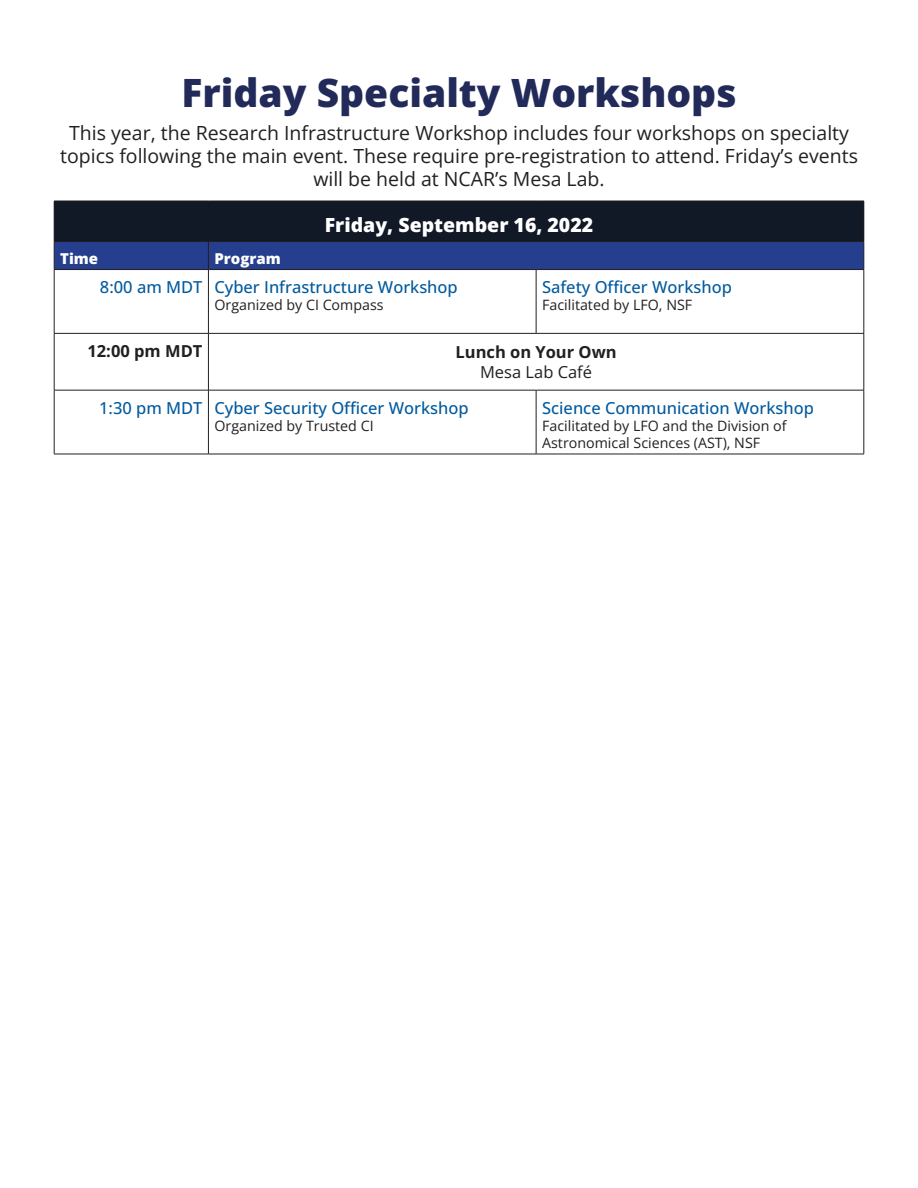
<style>
.page{position:relative;width:918px;height:1188px;background:#fff}
.page>*{position:absolute;margin:0;border:0;box-sizing:border-box;transform-origin:0 0}
.t1{font:800 39px "Open Sans";color:#222a59}
.t2{font:19.5px/23.4px "Open Sans";color:#231f20;text-align:center}
.t3{font:800 19.5px "Open Sans";color:#fff}
.Session_Titles{font:500 16.5px "Open Sans";color:#015a9f}
.Session_Time{font:500 16.5px "Open Sans";color:#015a9f}
.Lunch_Text{font:700 16.5px "Open Sans";color:#231f20}
.Lunch_Text-2{font:16.5px "Open Sans";color:#231f20}
.Meal_Time{font:700 16.5px "Open Sans";color:#231f20}
.t4{font:800 15px "Open Sans";color:#fff}
.Speakers_in_Agenda{font:14.25px/17.1px "Open Sans";color:#231f20}
</style>
<div class="page">
<div style="left:54px;top:201px;width:810px;height:41px;background:#111826"></div>
<hr style="left:54px;top:201px;width:154px;height:1px;background:#231f20">
<hr style="left:54px;top:201px;width:1px;height:40px;background:#231f20">
<hr style="left:208px;top:201px;width:328px;height:1px;background:#231f20">
<hr style="left:536px;top:201px;width:328px;height:1px;background:#231f20">
<hr style="left:864px;top:201px;width:1px;height:40px;background:#231f20">
<hr style="left:54px;top:241px;width:154px;height:1px;background:#231f20">
<hr style="left:208px;top:241px;width:328px;height:1px;background:#231f20">
<hr style="left:536px;top:241px;width:328px;height:1px;background:#231f20">
<div style="left:54px;top:242px;width:811px;height:28px;background:#253f8e"></div>
<hr style="left:54px;top:269px;width:154px;height:1px;background:#231f20">
<hr style="left:208px;top:269px;width:328px;height:1px;background:#231f20">
<hr style="left:536px;top:269px;width:328px;height:1px;background:#231f20">
<hr style="left:54px;top:270px;width:1px;height:63px;background:#231f20">
<hr style="left:208px;top:270px;width:1px;height:63px;background:#231f20">
<hr style="left:536px;top:270px;width:1px;height:63px;background:#231f20">
<hr style="left:864px;top:270px;width:1px;height:63px;background:#231f20">
<hr style="left:54px;top:333px;width:154px;height:1px;background:#231f20">
<hr style="left:54px;top:334px;width:1px;height:56px;background:#231f20">
<hr style="left:208px;top:333px;width:328px;height:1px;background:#231f20">
<hr style="left:208px;top:334px;width:1px;height:56px;background:#231f20">
<hr style="left:536px;top:333px;width:328px;height:1px;background:#231f20">
<hr style="left:864px;top:334px;width:1px;height:56px;background:#231f20">
<hr style="left:54px;top:390px;width:154px;height:1px;background:#231f20">
<hr style="left:54px;top:390px;width:1px;height:64px;background:#231f20">
<hr style="left:208px;top:390px;width:328px;height:1px;background:#231f20">
<hr style="left:208px;top:390px;width:1px;height:64px;background:#231f20">
<hr style="left:536px;top:390px;width:328px;height:1px;background:#231f20">
<hr style="left:536px;top:390px;width:1px;height:64px;background:#231f20">
<hr style="left:864px;top:390px;width:1px;height:64px;background:#231f20">
<hr style="left:54px;top:454px;width:154px;height:1px;background:#231f20">
<hr style="left:208px;top:454px;width:328px;height:1px;background:#231f20">
<hr style="left:536px;top:454px;width:328px;height:1px;background:#231f20">
<p class="t1" style="left:181px;top:66px;width:557px">Friday Specialty Workshops</p>
<p class="t2" style="left:60px;top:120px;width:799px">This year, the Research Infrastructure Workshop includes four workshops on specialty topics following the main event. These require pre-registration to attend. Friday’s events will be held at NCAR’s Mesa Lab.</p>
<p class="t3" style="left:325px;top:211px;width:270px">Friday, September 16, 2022</p>
<p class="t4" style="left:60px;top:248px;width:40px">Time</p>
<p class="t4" style="left:214px;top:248px;width:68px">Program</p>
<p class="Session_Time" style="left:100px;top:276px;width:104px">8:00 am MDT</p>
<p class="Session_Titles" style="left:214px;top:276px;width:245px">Cyber Infrastructure Workshop</p>
<p class="Speakers_in_Agenda" style="left:214px;top:296px;width:171px">Organized by CI Compass</p>
<p class="Session_Titles" style="left:542px;top:276px;width:191px">Safety Officer Workshop</p>
<p class="Speakers_in_Agenda" style="left:542px;top:296px;width:152px">Facilitated by LFO, NSF</p>
<p class="Meal_Time" style="left:87px;top:339px;width:117px">12:00 pm MDT</p>
<p class="Lunch_Text" style="left:456px;top:341px;width:163px">Lunch on Your Own</p>
<p class="Lunch_Text-2" style="left:480px;top:361px;width:114px">Mesa Lab Café</p>
<p class="Session_Time" style="left:99px;top:396px;width:105px">1:30 pm MDT</p>
<p class="Session_Titles" style="left:214px;top:396px;width:256px">Cyber Security Officer Workshop</p>
<p class="Speakers_in_Agenda" style="left:214px;top:417px;width:161px">Organized by Trusted CI</p>
<p class="Session_Titles" style="left:542px;top:396px;width:273px">Science Communication Workshop</p>
<p class="Speakers_in_Agenda" style="left:542px;top:417px;width:246px">Facilitated by LFO and the Division of<br>Astronomical Sciences (AST), NSF</p>
</div>
